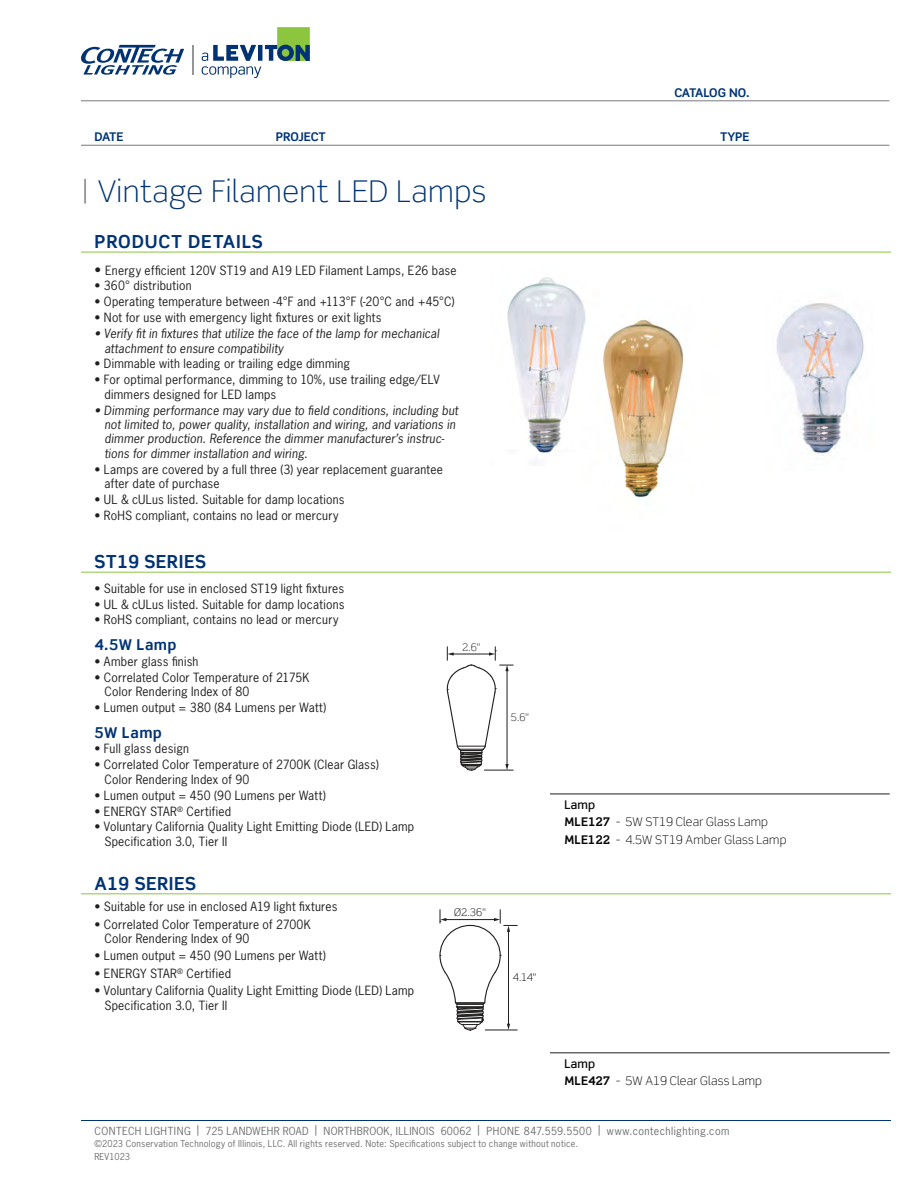
<style>
.page{position:relative;width:918px;height:1188px;background:#fff}
.page>*{position:absolute;margin:0;border:0;box-sizing:border-box;transform-origin:0 0}
.t1{font:300 30px "Scene Std";letter-spacing:.015em;color:#013374}
.t2{font:700 18px "Scene Std";letter-spacing:.03em;color:#013374}
.t3{font:700 18px "Scene Std";letter-spacing:.05em;color:#013374}
.t4{font:700 15px "Scene Std";letter-spacing:.03em;color:#013374}
.t5{font:12px/14.4px "News Gothic Std";letter-spacing:.02em;color:#211e1e}
.t6{font:italic 12px/14.4px "News Gothic Std";letter-spacing:.02em;color:#211e1e}
.t7{font:300 12px/17.4px "Scene Std";letter-spacing:.015em;color:#050504}
.t8{font:700 12px "Scene Std";letter-spacing:-.02em;color:#013374}
.t9{font:10.5px "News Gothic Std";letter-spacing:.035em;color:#6e6f72}
.t10{font:300 10.5px "Scene Std";color:#040503}
.t11{font:300 10.5px "Scene Std";color:#211e1e}
.t12{font:9px "News Gothic Std";letter-spacing:.025em;color:#6e6f72}
.t13{font:9px "News Gothic Std";color:#6e6f72}
.s1{color:#77787c}
.s2{font-size:13.5px}
.s3{font-weight:500}
.s4{font-weight:700}
</style>
<div class="page">
<hr style="left:81px;top:145px;width:808px;height:1px;background:#77797d">
<hr style="left:81px;top:101px;width:808px;height:1px;background:#77797d">
<hr style="left:81px;top:1120px;width:810px;height:1px;background:#013374">
<hr style="left:192px;top:45px;width:2px;height:29px;background:#939598">
<svg style="left:202px;top:27px;width:108px;height:51px"></svg>
<svg style="left:81px;top:45px;width:103px;height:30px"></svg>
<hr style="left:81px;top:572px;width:810px;height:1px;background:#8bc63e">
<hr style="left:81px;top:252px;width:810px;height:1px;background:#8bc63e">
<hr style="left:81px;top:893px;width:810px;height:1px;background:#8bc63e">
<img style="left:603px;top:320px;width:81px;height:178px">
<img style="left:507px;top:277px;width:79px;height:188px">
<svg style="left:446px;top:647px;width:67px;height:124px"></svg>
<hr style="left:550px;top:794px;width:340px;height:1px;background:#211e1e">
<hr style="left:550px;top:1052px;width:340px;height:1px;background:#211e1e">
<svg style="left:439px;top:910px;width:78px;height:121px"></svg>
<img style="left:776px;top:303px;width:88px;height:153px">
<p class="t8" style="left:674px;top:85px;width:77px">CATALOG NO.</p>
<p class="t8" style="left:94px;top:129px;width:31px">DATE</p>
<p class="t8" style="left:276px;top:129px;width:51px">PROJECT</p>
<p class="t8" style="left:720px;top:129px;width:31px">TYPE</p>
<h1 class="t1" style="left:81px;top:173px;width:407px"><span class="s1">|</span> Vintage Filament LED Lamps</h1>
<h2 class="t3" style="left:94px;top:230px;width:170px">PRODUCT DETAILS</h2>
<p class="t5" style="left:94px;top:263px;width:364px"><span class="s2">•</span> Energy efficient 120V ST19 and A19 LED Filament Lamps, E26 base</p>
<p class="t5" style="left:95px;top:279px;width:99px">• 360° distribution</p>
<p class="t5" style="left:95px;top:295px;width:362px">• Operating temperature between -4°F and +113°F (-20°C and +45°C)</p>
<p class="t5" style="left:95px;top:310px;width:289px">• Not for use with emergency light fixtures or exit lights</p>
<p class="t6" style="left:104px;top:327px;width:336px;text-indent:-10px">• Verify fit in fixtures that utilize the face of the lamp for mechanical attachment to ensure compatibility</p>
<p class="t5" style="left:95px;top:357px;width:257px">• Dimmable with leading or trailing edge dimming</p>
<p class="t5" style="left:104px;top:373px;width:337px;text-indent:-10px">• For optimal performance, dimming to 10%, use trailing edge/ELV dimmers designed for LED lamps</p>
<p class="t6" style="left:104px;top:403px;width:355px;text-indent:-10px">• Dimming performance may vary due to field conditions, including but not limited to, power quality, installation and wiring, and variations in dimmer production. Reference the dimmer manufacturer’s instruc&shy;tions for dimmer installation and wiring.</p>
<p class="t5" style="left:104px;top:462px;width:340px;text-indent:-10px">• Lamps are covered by a full three (3) year replacement guarantee after date of purchase</p>
<p class="t5" style="left:95px;top:492px;width:251px">• UL &amp; cULus listed. Suitable for damp locations</p>
<p class="t5" style="left:95px;top:508px;width:246px">• RoHS compliant, contains no lead or mercury</p>
<h2 class="t2" style="left:94px;top:550px;width:113px">ST19 SERIES</h2>
<p class="t5" style="left:94px;top:581px;width:251px">• Suitable for use in enclosed ST19 light fixtures</p>
<p class="t5" style="left:94px;top:597px;width:252px">• UL &amp; cULus listed. Suitable for damp locations</p>
<p class="t5" style="left:94px;top:613px;width:246px">• RoHS compliant, contains no lead or mercury</p>
<p class="t4" style="left:94px;top:635px;width:84px">4.5W Lamp</p>
<p class="t5" style="left:94px;top:654px;width:105px">• Amber glass finish</p>
<p class="t5" style="left:104px;top:670px;width:206px;text-indent:-10px">• Correlated Color Temperature of 2175K<br>Color Rendering Index of 80</p>
<p class="t5" style="left:94px;top:700px;width:233px">• Lumen output = 380 (84 Lumens per Watt)</p>
<p class="t4" style="left:94px;top:723px;width:69px">5W Lamp</p>
<p class="t5" style="left:94px;top:742px;width:96px">• Full glass design</p>
<p class="t5" style="left:104px;top:757px;width:276px;text-indent:-10px">• Correlated Color Temperature of 2700K (Clear Glass)<br>Color Rendering Index of 90</p>
<p class="t5" style="left:94px;top:788px;width:233px">• Lumen output = 450 (90 Lumens per Watt)</p>
<p class="t5" style="left:94px;top:804px;width:138px">• ENERGY STAR<sup>®</sup> Certified</p>
<p class="t5" style="left:104px;top:820px;width:311px;text-indent:-10px">• Voluntary California Quality Light Emitting Diode (LED) Lamp<br>Specification 3.0, Tier II</p>
<p class="t11" style="left:462px;top:641px;width:20px">2.6"</p>
<h2 class="t2" style="left:94px;top:872px;width:103px">A19 SERIES</h2>
<p class="t5" style="left:94px;top:899px;width:245px">• Suitable for use in enclosed A19 light fixtures</p>
<p class="t5" style="left:104px;top:917px;width:208px;text-indent:-10px">• Correlated Color Temperature of 2700K<br>Color Rendering Index of 90</p>
<p class="t5" style="left:94px;top:949px;width:233px">• Lumen output = 450 (90 Lumens per Watt)</p>
<p class="t5" style="left:94px;top:966px;width:138px">• ENERGY STAR<sup>®</sup> Certified</p>
<p class="t5" style="left:104px;top:983px;width:311px;text-indent:-10px">• Voluntary California Quality Light Emitting Diode (LED) Lamp<br>Specification 3.0, Tier II</p>
<p class="t10" style="left:454px;top:906px;width:33px">Ø2.36"</p>
<p class="t11" style="left:511px;top:711px;width:20px">5.6"</p>
<p class="t10" style="left:513px;top:971px;width:25px">4.14"</p>
<p class="t7" style="left:564px;top:796px;width:224px"><span class="s3">Lamp<br></span><span class="s4">MLE127</span> - 5W ST19 Clear Glass Lamp<br><span class="s4">MLE122</span> - 4.5W ST19 Amber Glass Lamp</p>
<p class="t7" style="left:564px;top:1055px;width:199px"><span class="s3">Lamp<br></span><span class="s4">MLE427</span> - 5W A19 Clear Glass Lamp</p>
<p class="t9" style="left:94px;top:1124px;width:636px">CONTECH LIGHTING | 725 LANDWEHR ROAD | NORTHBROOK, ILLINOIS 60062 | PHONE 847.559.5500 | www.contechlighting.com</p>
<p class="t12" style="left:94px;top:1137px;width:485px">©2023 Conservation Technology of Illinois, LLC. All rights reserved. Note: Specifications subject to change without notice.</p>
<p class="t13" style="left:94px;top:1151px;width:37px">REV1023</p>
</div>
